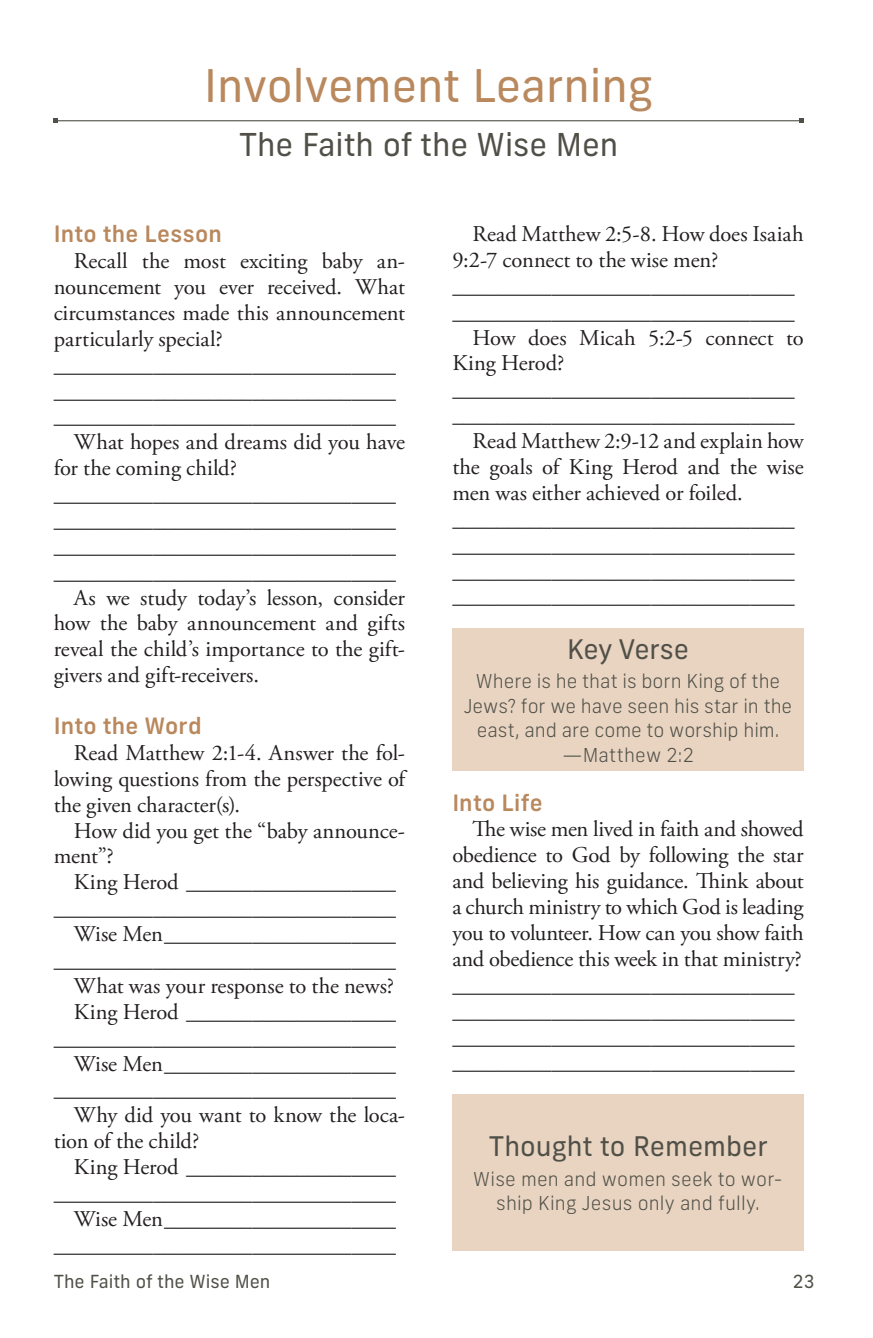
<style>
.page{position:relative;width:873px;height:1338px;background:#fff}
.page>*{position:absolute;margin:0;border:0;box-sizing:border-box;transform-origin:0 0}
.t1{font:45px "New Frank";color:#b9885d}
.t2{font:31.5px "New Frank";color:#515048}
.t3{font:27px "New Frank";color:#515048}
.t4{font:22.5px/25.9px "Adobe Garamond Pro";letter-spacing:-.01em;color:#231f20}
.t5{font:500 22.5px "New Frank";letter-spacing:.01em;color:#b9885d}
.t6{font:300 19.12px/24.8px "New Frank";letter-spacing:.005em;color:#515048;text-align:center}
.t7{font:18px "New Frank";color:#515048}
</style>
<div class="page">
<div style="left:452px;top:1094px;width:351px;height:157px;background:#e8d4c1"></div>
<hr style="left:56px;top:120px;width:745px;height:1px;background:#515048">
<svg style="left:798px;top:118px;width:5px;height:5px"></svg>
<svg style="left:54px;top:118px;width:4px;height:5px"></svg>
<div style="left:452px;top:628px;width:351px;height:143px;background:#e8d4c1"></div>
<h1 class="t1" style="left:204px;top:58px;width:450px">Involvement Learning</h1>
<h2 class="t2" style="left:239px;top:125px;width:380px">The Faith of the Wise Men</h2>
<p class="t5" style="left:54px;top:220px;width:170px">Into the Lesson</p>
<p class="t4" style="left:74px;top:249px;width:332px">Recall the most exciting baby an-</p>
<p class="t4" style="left:54px;top:275px;width:352px">nouncement you ever received. What</p>
<p class="t4" style="left:54px;top:300px;width:352px">circumstances made this announcement</p>
<p class="t4" style="left:54px;top:326px;width:170px">particularly special?</p>
<p class="t4" style="left:54px;top:352px;width:343px">_______________________________</p>
<p class="t4" style="left:54px;top:378px;width:343px">_______________________________</p>
<p class="t4" style="left:54px;top:404px;width:343px">_______________________________</p>
<p class="t4" style="left:74px;top:430px;width:332px">What hopes and dreams did you have</p>
<p class="t4" style="left:54px;top:456px;width:185px">for the coming child?</p>
<p class="t4" style="left:54px;top:482px;width:343px">_______________________________</p>
<p class="t4" style="left:54px;top:507px;width:343px">_______________________________</p>
<p class="t4" style="left:54px;top:533px;width:343px">_______________________________</p>
<p class="t4" style="left:54px;top:559px;width:343px">_______________________________</p>
<p class="t4" style="left:74px;top:585px;width:332px">As we study today’s lesson, consider</p>
<p class="t4" style="left:54px;top:611px;width:353px">how the baby announcement and gifts</p>
<p class="t4" style="left:54px;top:637px;width:353px">reveal the child’s importance to the gift-</p>
<p class="t4" style="left:54px;top:663px;width:207px">givers and gift-receivers.</p>
<p class="t5" style="left:54px;top:711px;width:149px">Into the Word</p>
<p class="t4" style="left:54px;top:740px;width:355px;text-align:justify;text-indent:20px">Read Matthew 2:1-4. Answer the fol&shy;lowing questions from the perspective of the given character(s).</p>
<p class="t4" style="left:54px;top:818px;width:352px;text-indent:20px">How did you get the “baby announce&shy;ment”?</p>
<p class="t4" style="left:74px;top:870px;width:323px">King Herod ___________________</p>
<p class="t4" style="left:54px;top:896px;width:343px">_______________________________</p>
<p class="t4" style="left:74px;top:921px;width:323px">Wise Men_____________________</p>
<p class="t4" style="left:54px;top:947px;width:343px">_______________________________</p>
<p class="t4" style="left:74px;top:973px;width:321px">What was your response to the news?</p>
<p class="t4" style="left:74px;top:999px;width:323px">King Herod ___________________</p>
<p class="t4" style="left:54px;top:1025px;width:343px">_______________________________</p>
<p class="t4" style="left:74px;top:1051px;width:323px">Wise Men_____________________</p>
<p class="t4" style="left:54px;top:1077px;width:343px">_______________________________</p>
<p class="t4" style="left:74px;top:1103px;width:332px">Why did you want to know the loca-</p>
<p class="t4" style="left:54px;top:1128px;width:147px">tion of the child?</p>
<p class="t4" style="left:74px;top:1154px;width:323px">King Herod ___________________</p>
<p class="t4" style="left:54px;top:1180px;width:343px">_______________________________</p>
<p class="t4" style="left:74px;top:1206px;width:323px">Wise Men_____________________</p>
<p class="t4" style="left:54px;top:1232px;width:343px">_______________________________</p>
<p class="t4" style="left:472px;top:222px;width:332px">Read Matthew 2:5-8. How does Isaiah</p>
<p class="t4" style="left:452px;top:248px;width:267px">9:2-7 connect to the wise men?</p>
<p class="t4" style="left:452px;top:273px;width:343px">_______________________________</p>
<p class="t4" style="left:452px;top:299px;width:343px">_______________________________</p>
<p class="t4" style="left:472px;top:325px;width:332px">How does Micah 5:2-5 connect to</p>
<p class="t4" style="left:452px;top:351px;width:113px">King Herod?</p>
<p class="t4" style="left:452px;top:377px;width:343px">_______________________________</p>
<p class="t4" style="left:452px;top:403px;width:343px">_______________________________</p>
<p class="t4" style="left:472px;top:429px;width:332px">Read Matthew 2:9-12 and explain how</p>
<p class="t4" style="left:452px;top:455px;width:353px">the goals of King Herod and the wise</p>
<p class="t4" style="left:452px;top:480px;width:292px">men was either achieved or foiled.</p>
<p class="t4" style="left:452px;top:506px;width:343px">_______________________________</p>
<p class="t4" style="left:452px;top:532px;width:343px">_______________________________</p>
<p class="t4" style="left:452px;top:558px;width:343px">_______________________________</p>
<p class="t4" style="left:452px;top:584px;width:343px">_______________________________</p>
<p class="t3" style="left:567px;top:632px;width:123px">Key Verse</p>
<p class="t6" style="left:463px;top:668px;width:330px">Where is he that is born King of the<br>Jews? for we have seen his star in the east, and are come to worship him. —Matthew 2:2</p>
<p class="t5" style="left:452px;top:788px;width:92px">Into Life</p>
<p class="t4" style="left:452px;top:817px;width:353px;text-indent:20px">The wise men lived in faith and showed obedience to God by following the star and believing his guidance. Think about a church ministry to which God is leading you to volunteer. How can you show faith and obedience this week in that ministry? _______________________________ _______________________________ _______________________________ _______________________________</p>
<p class="t3" style="left:488px;top:1129px;width:280px">Thought to Remember</p>
<p class="t6" style="left:473px;top:1166px;width:311px">Wise men and women seek to wor&shy;ship King Jesus only and fully.</p>
<p class="t7" style="left:54px;top:1269px;width:218px">The Faith of the Wise Men</p>
<p class="t7" style="left:792px;top:1269px;width:23px">23</p>
</div>
